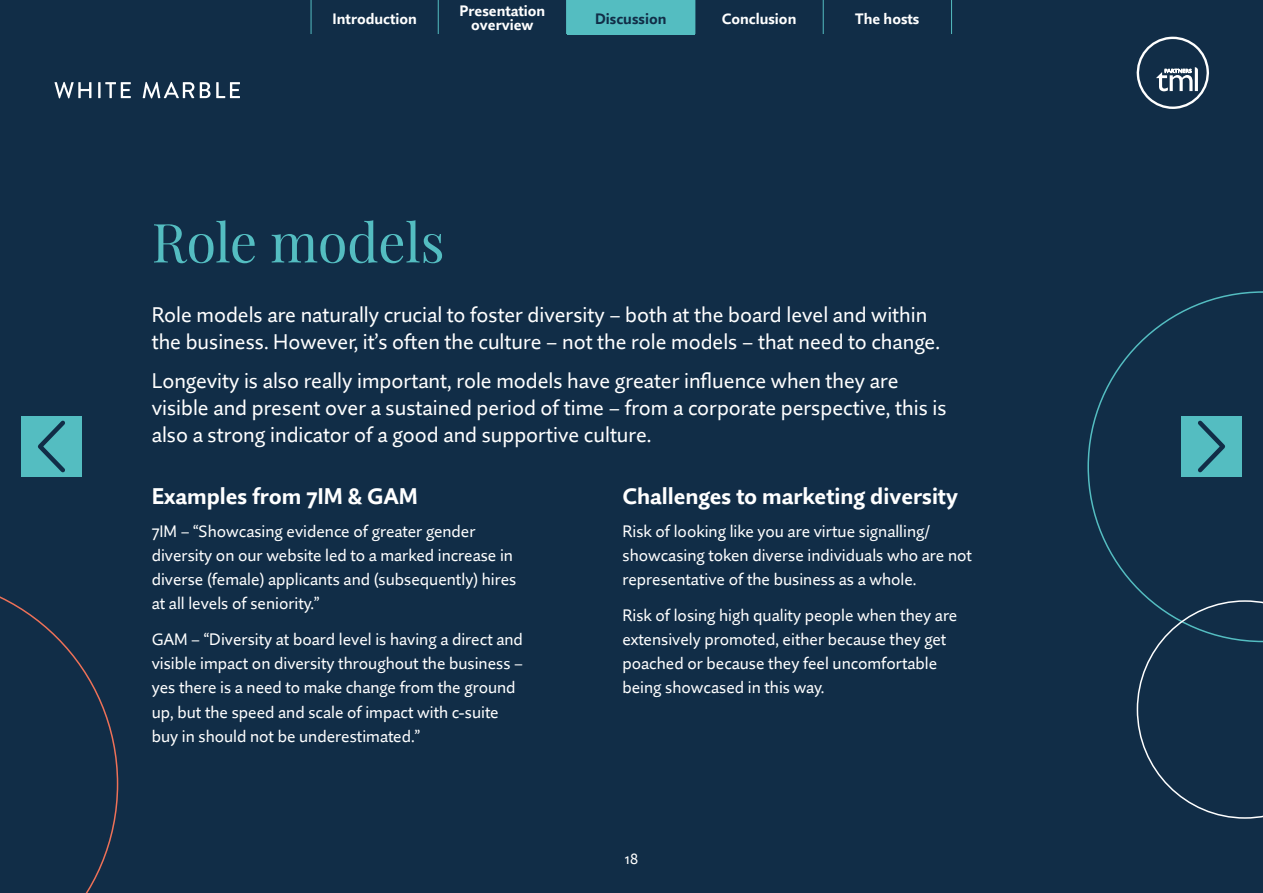
<style>
.page{position:relative;width:1263px;height:893px;background:#112d47}
.page>*{position:absolute;margin:0;border:0;box-sizing:border-box;transform-origin:0 0}
.t1{font:54px "Playfair Display";letter-spacing:-.005em;color:#54bdc1}
.t2{font:700 22.5px "Quire Sans";color:#fff}
.t3{font:21px/27px "Quire Sans";color:#fff}
.t4{font:16.5px/24px "Quire Sans";color:#fff}
.t5{font:700 15px/13.5px "Quire Sans";color:#fff;text-align:center}
.t6{font:700 15px "Quire Sans";color:#112d47}
.t7{font:15px "Quire Sans";color:#fff}
</style>
<div class="page">
<svg style="left:1136px;top:37px;width:73px;height:72px"></svg>
<svg style="left:54px;top:82px;width:37px;height:16px"></svg>
<hr style="left:98px;top:82px;width:3px;height:16px;background:#fff">
<svg style="left:105px;top:82px;width:26px;height:16px"></svg>
<svg style="left:143px;top:82px;width:51px;height:16px"></svg>
<svg style="left:200px;top:82px;width:40px;height:16px"></svg>
<div style="left:567px;top:0;width:127px;height:34px;background:#54bdc1"></div>
<hr style="left:566px;top:0;width:1px;height:34px;background:#54bdc1">
<hr style="left:694px;top:0;width:1px;height:34px;background:#54bdc1">
<hr style="left:823px;top:0;width:1px;height:34px;background:#54bdc1">
<hr style="left:951px;top:0;width:1px;height:34px;background:#54bdc1">
<hr style="left:311px;top:0;width:1px;height:34px;background:#54bdc1">
<hr style="left:438px;top:0;width:1px;height:34px;background:#54bdc1">
<div style="left:21px;top:416px;width:61px;height:61px;background:#54bdc1"></div>
<svg style="left:38px;top:420px;width:27px;height:53px"></svg>
<svg style="left:1087px;top:291px;width:176px;height:309px"></svg>
<svg style="left:0;top:596px;width:118px;height:297px"></svg>
<svg style="left:1137px;top:600px;width:126px;height:219px"></svg>
<p class="t5" style="left:459px;top:4px;width:87px">Presentation overview</p>
<p class="t6" style="left:595px;top:10px;width:73px">Discussion</p>
<p class="t5" style="left:722px;top:12px;width:76px">Conclusion</p>
<p class="t5" style="left:333px;top:12px;width:86px">Introduction</p>
<p class="t5" style="left:855px;top:12px;width:66px">The hosts</p>
<h1 class="t1" style="left:152px;top:200px;width:294px">Role models</h1>
<p class="t3" style="left:152px;top:301px;width:790px">Role models are naturally crucial to foster diversity – both at the board level and within the business. However, it’s often the culture – not the role models – that need to change.</p>
<p class="t3" style="left:152px;top:367px;width:796px">Longevity is also really important, role models have greater influence when they are visible and present over a sustained period of time – from a corporate perspective, this is also a strong indicator of a good and supportive culture.</p>
<h2 class="t2" style="left:152px;top:482px;width:268px">Examples from 7IM &amp; GAM</h2>
<p class="t4" style="left:152px;top:519px;width:366px">7IM – “Showcasing evidence of greater gender diversity on our website led to a marked increase in diverse (female) applicants and (subsequently) hires at all levels of seniority.”</p>
<p class="t4" style="left:152px;top:627px;width:373px">GAM – “Diversity at board level is having a direct and visible impact on diversity throughout the business – yes there is a need to make change from the ground up, but the speed and scale of impact with c-suite buy in should not be underestimated.”</p>
<h2 class="t2" style="left:622px;top:482px;width:337px">Challenges to marketing diversity</h2>
<p class="t4" style="left:622px;top:519px;width:351px">Risk of looking like you are virtue signalling/ showcasing token diverse individuals who are not representative of the business as a whole.</p>
<p class="t4" style="left:622px;top:603px;width:336px">Risk of losing high quality people when they are extensively promoted, either because they get poached or because they feel uncomfortable being showcased in this way.</p>
<p class="t7" style="left:625px;top:850px;width:15px">18</p>
</div>
